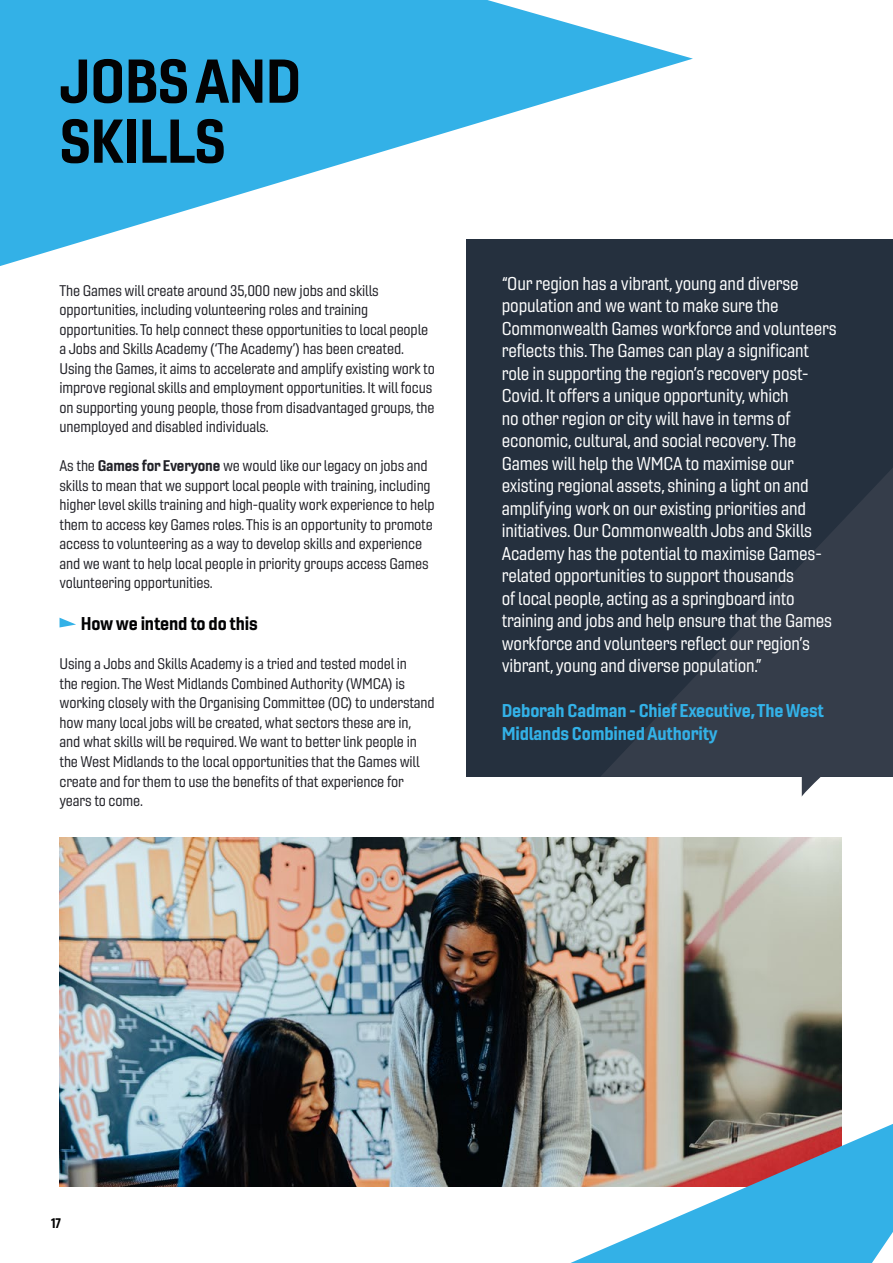
<style>
.page{position:relative;width:893px;height:1263px;background:#fff}
.page>*{position:absolute;margin:0;border:0;box-sizing:border-box;transform-origin:0 0}
.t1{font:60px/60px "Gineso Nor Bol";letter-spacing:-.01em;color:#020203}
.t2{font:18px/22.5px "Gineso Nor Reg";letter-spacing:-.01em;color:#fff}
.t3{font:18px/22.5px "Gineso Nor Bol";letter-spacing:-.01em;color:#33b1e7}
.t4{font:18px "Gineso Nor Bol";letter-spacing:-.01em;color:#020203}
.t5{font:15px/19.5px "Gineso Nor Reg";letter-spacing:-.01em;color:#222228}
.t6{font:13.5px "Gineso Con Bol";color:#000}
.s1{font-family:"Gineso Nor Bol"}
</style>
<div class="page">
<svg style="left:0;top:0;width:693px;height:266px;fill:#33b1e7"></svg>
<div style="left:467px;top:240px;width:426px;height:537px;background:#25303e"></div>
<svg style="left:601px;top:468px;width:292px;height:309px"></svg>
<svg style="left:802px;top:757px;width:40px;height:39px"></svg>
<img style="left:60px;top:838px;width:782px;height:348px">
<svg style="left:570px;top:1124px;width:323px;height:139px"></svg>
<svg style="left:60px;top:618px;width:16px;height:9px"></svg>
<p class="t1" style="left:60px;top:50px;width:243px">JOBS AND<br>SKILLS</p>
<p class="t5" style="left:60px;top:281px;width:377px">The Games will create around 35,000 new jobs and skills opportunities, including volunteering roles and training opportunities. To help connect these opportunities to local people a Jobs and Skills Academy (‘The Academy’) has been created.<br>Using the Games, it aims to accelerate and amplify existing work to improve regional skills and employment opportunities. It will focus on supporting young people, those from disadvantaged groups, the unemployed and disabled individuals.</p>
<p class="t5" style="left:60px;top:456px;width:377px">As the <span class="s1">Games for Everyone</span> we would like our legacy on jobs and skills to mean that we support local people with training, including higher level skills training and high-quality work experience to help them to access key Games roles. This is an opportunity to promote access to volunteering as a way to develop skills and experience and we want to help local people in priority groups access Games volunteering opportunities.</p>
<p class="t4" style="left:81px;top:612px;width:179px">How we intend to do this</p>
<p class="t5" style="left:60px;top:654px;width:377px">Using a Jobs and Skills Academy is a tried and tested model in<br>the region. The West Midlands Combined Authority (WMCA) is working closely with the Organising Committee (OC) to understand how many local jobs will be created, what sectors these are in, and what skills will be required. We want to better link people in the West Midlands to the local opportunities that the Games will create and for them to use the benefits of that experience for years to come.</p>
<p class="t2" style="left:502px;top:272px;width:336px">“Our region has a vibrant, young and diverse population and we want to make sure the Commonwealth Games workforce and volunteers reflects this. The Games can play a significant role in supporting the region’s recovery post-Covid. It offers a unique opportunity, which<br>no other region or city will have in terms of economic, cultural, and social recovery. The Games will help the WMCA to maximise our existing regional assets, shining a light on and amplifying work on our existing priorities and initiatives. Our Commonwealth Jobs and Skills Academy has the potential to maximise Games&shy;related opportunities to support thousands<br>of local people, acting as a springboard into training and jobs and help ensure that the Games workforce and volunteers reflect our region’s vibrant, young and diverse population.”</p>
<p class="t3" style="left:502px;top:699px;width:324px">Deborah Cadman - Chief Executive, The West<br>Midlands Combined Authority</p>
<p class="t6" style="left:51px;top:1214px;width:11px">17</p>
</div>
